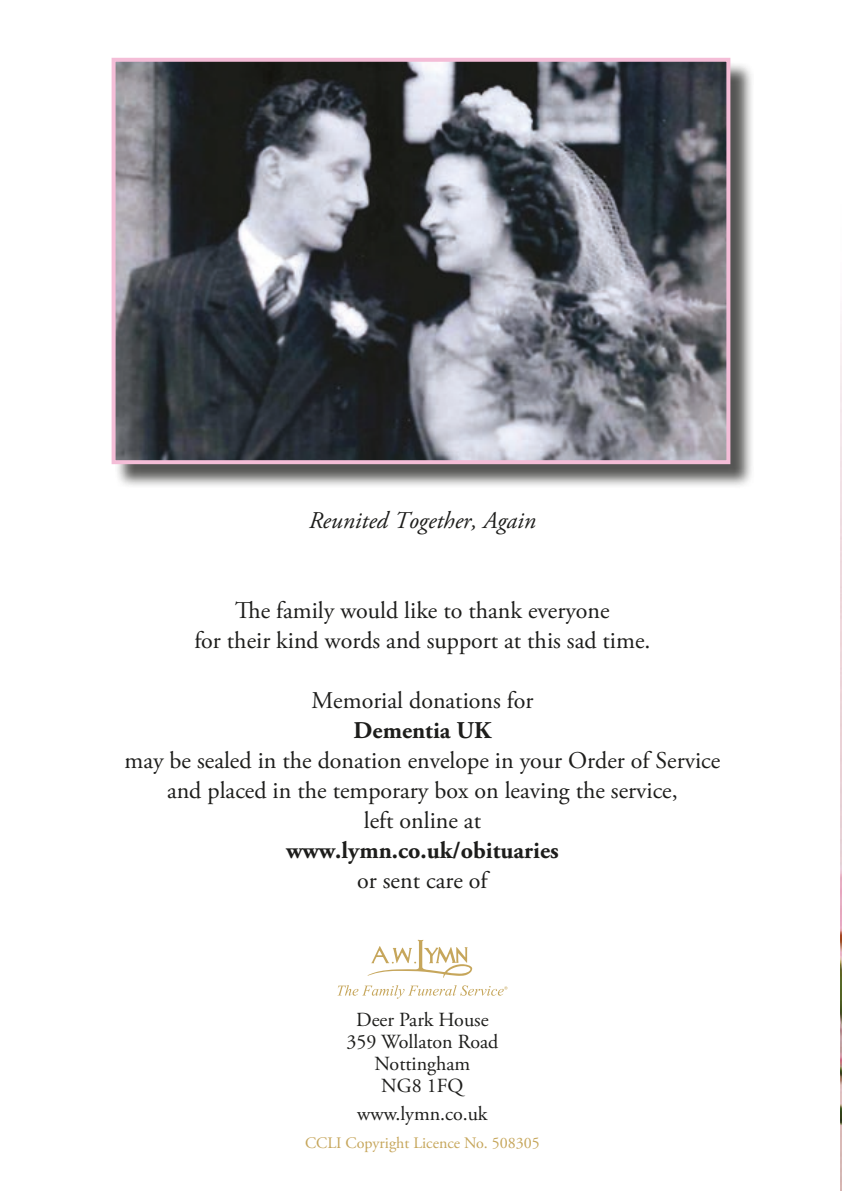
<style>
.page{position:relative;width:842px;height:1191px;background:#fff}
.page>*{position:absolute;margin:0;border:0;box-sizing:border-box;transform-origin:0 0}
.t1{font:24px/30px "Adobe Garamond Pro";color:#1d1d1b;text-align:center}
.t2{font:700 24px "Adobe Garamond Pro";color:#1d1d1b}
.t3{font:italic 24px "Adobe Garamond Pro";color:#1d1d1b}
.t4{font:20px/22px "Adobe Garamond Pro";color:#1d1d1b;text-align:center}
.t5{font:16px "Adobe Garamond Pro";color:#c6a65b}
</style>
<div class="page">
<svg style="left:337px;top:939px;width:170px;height:59px"></svg>
<img style="left:841px;top:316px;width:1px;height:875px">
<div style="left:114px;top:61px;width:641px;height:428px;background:#1d1d1b;opacity:.75"></div>
<img style="left:117px;top:63px;width:608px;height:396px">
<div style="left:112px;top:58px;width:618px;height:406px;border:4px solid #f4bdd7"></div>
<p class="t3" style="left:309px;top:506px;width:229px">Reunited Together, Again</p>
<p class="t1" style="left:194px;top:596px;width:458px">The family would like to thank everyone<br>for their kind words and support at this sad time.</p>
<p class="t1" style="left:311px;top:686px;width:224px">Memorial donations for</p>
<p class="t2" style="left:354px;top:716px;width:139px">Dementia UK</p>
<p class="t1" style="left:124px;top:746px;width:597px">may be sealed in the donation envelope in your Order of Service and placed in the temporary box on leaving the service,<br>left online at</p>
<p class="t2" style="left:286px;top:836px;width:274px">www.lymn.co.uk/obituaries</p>
<p class="t1" style="left:357px;top:866px;width:132px">or sent care of</p>
<p class="t4" style="left:346px;top:1009px;width:154px">Deer Park House<br>359 Wollaton Road<br>Nottingham<br>NG8 1FQ</p>
<p class="t4" style="left:357px;top:1103px;width:132px">www.lymn.co.uk</p>
<p class="t5" style="left:305px;top:1133px;width:236px">CCLI Copyright Licence No. 508305</p>
</div>
